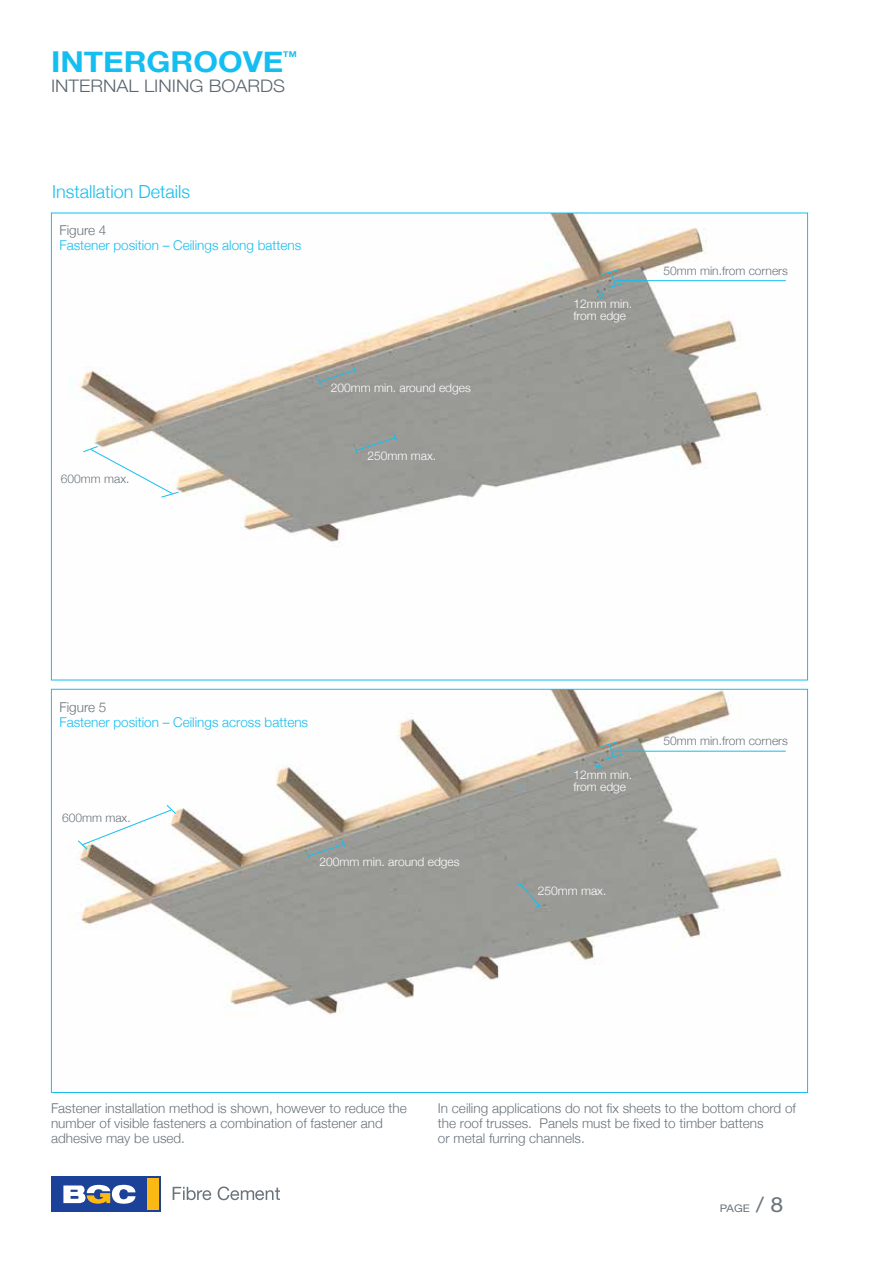
<style>
.page{position:relative;width:893px;height:1263px;background:#fff}
.page>*{position:absolute;margin:0;border:0;box-sizing:border-box;transform-origin:0 0}
.t1{font:700 28.8px "Helvetica Neue";color:#15bef0;scale:1.1 1}
.t2{font:300 18px "Helvetica Neue";color:#15bef0}
.t3{font:300 17.25px "Helvetica Neue";color:#5d6771;scale:1.1 1}
.t4{font:300 13.5px/15px "Helvetica Neue";color:#6a747b}
.t5{font:300 13.5px "Helvetica Neue";color:#15bef0}
.t6{font:300 12px/12px "Helvetica Neue";color:#fff}
.t7{font:300 12px "Helvetica Neue";color:#6a747b}
.t8{font:10.5px "Helvetica Neue LT Std";color:#6a747b;scale:1.1 1}
.t9{font:700 7.95px "Helvetica Neue";color:#15bef0;scale:1.1 1}
.s1{font-size:21px}
</style>
<div class="page">
<img style="left:77px;top:691px;width:709px;height:325px">
<img style="left:69px;top:215px;width:717px;height:328px">
<div style="left:51px;top:1176px;width:110px;height:36px;background:#1b4298"></div>
<div style="left:147px;top:1178px;width:11px;height:32px;background:#fdb913"></div>
<svg style="left:63px;top:1184px;width:73px;height:20px"></svg>
<svg style="left:173px;top:1187px;width:38px;height:13px"></svg>
<svg style="left:218px;top:1186px;width:62px;height:14px"></svg>
<svg style="left:82px;top:445px;width:97px;height:53px"></svg>
<svg style="left:77px;top:804px;width:100px;height:46px"></svg>
<svg style="left:597px;top:269px;width:28px;height:31px"></svg>
<svg style="left:594px;top:741px;width:29px;height:30px"></svg>
<svg style="left:317px;top:365px;width:40px;height:21px"></svg>
<svg style="left:305px;top:839px;width:41px;height:21px"></svg>
<svg style="left:354px;top:433px;width:43px;height:21px"></svg>
<svg style="left:516px;top:882px;width:28px;height:26px"></svg>
<hr style="left:616px;top:280px;width:170px;height:1px;background:#15bef0">
<hr style="left:612px;top:751px;width:174px;height:1px;background:#15bef0">
<h1 class="t1" style="left:51px;top:39px;width:213px">INTERGROOVE</h1>
<p class="t9" style="left:283px;top:48px;width:14px">TM</p>
<p class="t3" style="left:51px;top:72px;width:214px">INTERNAL LINING BOARDS</p>
<h2 class="t2" style="left:52px;top:177px;width:139px">Installation Details</h2>
<p class="t4" style="left:60px;top:222px;width:48px">Figure 4</p>
<p class="t5" style="left:60px;top:234px;width:243px">Fastener position – Ceilings along battens</p>
<p class="t7" style="left:61px;top:469px;width:70px">600mm max.</p>
<p class="t6" style="left:331px;top:381px;width:142px">200mm min. around edges</p>
<p class="t6" style="left:368px;top:449px;width:70px">250mm max.</p>
<p class="t6" style="left:573px;top:297px;width:60px">12mm min. from edge</p>
<p class="t7" style="left:663px;top:261px;width:126px">50mm min.from corners</p>
<p class="t4" style="left:60px;top:699px;width:48px">Figure 5</p>
<p class="t5" style="left:60px;top:711px;width:250px">Fastener position – Ceilings across battens</p>
<p class="t7" style="left:62px;top:808px;width:70px">600mm max.</p>
<p class="t6" style="left:320px;top:855px;width:142px">200mm min. around edges</p>
<p class="t6" style="left:573px;top:767px;width:60px">12mm min. from edge</p>
<p class="t7" style="left:663px;top:731px;width:126px">50mm min.from corners</p>
<p class="t6" style="left:538px;top:884px;width:70px">250mm max.</p>
<p class="t4" style="left:51px;top:1100px;width:357px">Fastener installation method is shown, however to reduce the number of visible fasteners a combination of fastener and adhesive may be used.</p>
<p class="t4" style="left:438px;top:1100px;width:360px">In ceiling applications do not fix sheets to the bottom chord of the roof trusses. Panels must be fixed to timber battens<br>or metal furring channels.</p>
<p class="t8" style="left:720px;top:1202px;width:59px">PAGE <span class="s1">/ 8</span></p>
</div>
